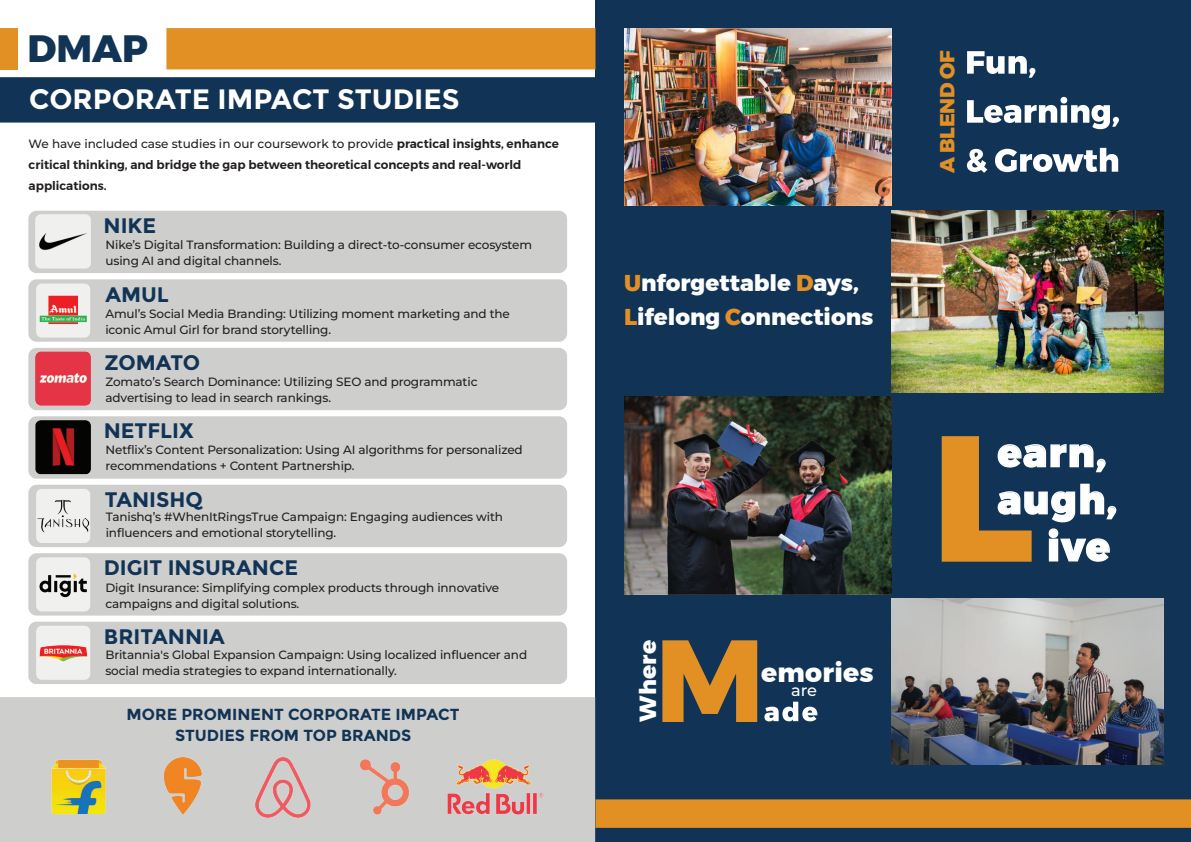
<style>
.page{position:relative;width:1191px;height:842px;background:#fff}
.page>*{position:absolute;margin:0;border:0;box-sizing:border-box;transform-origin:0 0}
.t1{font:800 39.5px/47.1px "Montserrat";letter-spacing:.04em;color:#fff;text-align:right}
.t2{font:800 38px "Montserrat";color:#113456}
.t3{font:700 28px "Montserrat";color:#fff}
.t4{font:800 26.4px "Montserrat";letter-spacing:.01em;color:#fff}
.t5{font:800 23.3px "Montserrat";letter-spacing:.01em;color:#fff}
.t6{font:800 22.9px/34.3px "Montserrat";color:#fff}
.t7{font:700 21px "Montserrat";color:#113456}
.t8{font:800 20.3px "Montserrat";letter-spacing:-.015em;color:#e28f24}
.t9{font:500 16.1px "Montserrat";color:#fff}
.t10{font:700 16px/21px "Montserrat";color:#113456;text-align:center}
.t11{font:500 12px/16px "Montserrat";letter-spacing:-.01em;color:#231f20}
.t12{font:600 12px/21px "Montserrat";color:#231f20}
.s1{font-weight:500}
.s2{color:#e28f24}
</style>
<div class="page">
<div style="left:595px;top:0;width:596px;height:842px;background:#113456"></div>
<div style="left:0;top:28px;width:17px;height:42px;background:#e28f24"></div>
<div style="left:166px;top:28px;width:429px;height:41px;background:#e28f24"></div>
<div style="left:595px;top:799px;width:596px;height:29px;background:#e28f24"></div>
<div style="left:0;top:77px;width:595px;height:46px;background:#113456"></div>
<div style="left:0;top:697px;width:595px;height:145px;background:#cececd"></div>
<div style="left:28px;top:211px;width:539px;height:62px;background:#cececd;border-radius:8px"></div>
<div style="left:28px;top:279px;width:539px;height:63px;background:#cececd;border-radius:8px"></div>
<div style="left:28px;top:348px;width:539px;height:62px;background:#cececd;border-radius:8px"></div>
<div style="left:28px;top:416px;width:539px;height:63px;background:#cececd;border-radius:8px"></div>
<div style="left:28px;top:485px;width:539px;height:62px;background:#cececd;border-radius:8px"></div>
<div style="left:28px;top:553px;width:539px;height:63px;background:#cececd;border-radius:8px"></div>
<div style="left:28px;top:622px;width:539px;height:62px;background:#cececd;border-radius:8px"></div>
<img style="left:51px;top:757px;width:493px;height:61px">
<div style="left:36px;top:626px;width:54px;height:54px;background:#f0f0ef;border-radius:6px"></div>
<img style="left:36px;top:215px;width:54px;height:446px">
<svg style="left:941px;top:436px;width:176px;height:126px"></svg>
<svg style="left:967px;top:51px;width:68px;height:27px"></svg>
<svg style="left:967px;top:97px;width:152px;height:32px"></svg>
<svg style="left:967px;top:149px;width:20px;height:24px"></svg>
<svg style="left:995px;top:148px;width:123px;height:24px"></svg>
<svg style="left:764px;top:702px;width:53px;height:19px"></svg>
<svg style="left:662px;top:640px;width:95px;height:82px"></svg>
<img style="left:891px;top:211px;width:272px;height:181px">
<img style="left:625px;top:28px;width:266px;height:178px">
<img style="left:891px;top:599px;width:272px;height:165px">
<img style="left:625px;top:396px;width:266px;height:198px">
<h2 class="t2" style="left:28px;top:18px;width:122px">DMAP</h2>
<h3 class="t3" style="left:29px;top:83px;width:432px">CORPORATE IMPACT STUDIES</h3>
<p class="t12" style="left:29px;top:133px;width:532px"><span class="s1">We have included case studies in our coursework to provide</span> practical insights, enhance critical thinking, and bridge the gap between theoretical concepts and real-world applications.</p>
<h3 class="t7" style="left:104px;top:213px;width:54px">NIKE</h3>
<p class="t11" style="left:105px;top:236px;width:428px">Nike’s Digital Transformation: Building a direct-to-consumer ecosystem using AI and digital channels.</p>
<h3 class="t7" style="left:105px;top:282px;width:65px">AMUL</h3>
<p class="t11" style="left:105px;top:305px;width:406px">Amul’s Social Media Branding: Utilizing moment marketing and the iconic Amul Girl for brand storytelling.</p>
<h3 class="t7" style="left:104px;top:350px;width:97px">ZOMATO</h3>
<p class="t11" style="left:105px;top:373px;width:373px">Zomato’s Search Dominance: Utilizing SEO and programmatic advertising to lead in search rankings.</p>
<h3 class="t7" style="left:104px;top:418px;width:91px">NETFLIX</h3>
<p class="t11" style="left:105px;top:441px;width:419px">Netflix’s Content Personalization: Using AI algorithms for personalized recommendations + Content Partnership.</p>
<h3 class="t7" style="left:105px;top:487px;width:100px">TANISHQ</h3>
<p class="t11" style="left:106px;top:509px;width:399px">Tanishq’s #WhenItRingsTrue Campaign: Engaging audiences with influencers and emotional storytelling.</p>
<h3 class="t7" style="left:104px;top:555px;width:196px">DIGIT INSURANCE</h3>
<p class="t11" style="left:105px;top:579px;width:395px">Digit Insurance: Simplifying complex products through innovative campaigns and digital solutions.</p>
<h3 class="t7" style="left:104px;top:624px;width:122px">BRITANNIA</h3>
<p class="t11" style="left:105px;top:646px;width:423px">Britannia's Global Expansion Campaign: Using localized influencer and social media strategies to expand internationally.</p>
<h3 class="t10" style="left:127px;top:703px;width:335px">MORE PROMINENT CORPORATE IMPACT<br>STUDIES FROM TOP BRANDS</h3>
<h3 class="t6" style="left:624px;top:265px;width:251px"><span class="s2">U</span>nforgettable <span class="s2">D</span>ays,<br><span class="s2">L</span>ifelong <span class="s2">C</span>onnections</h3>
<h3 class="t5" style="left:629px;top:722px;width:84px;rotate:-90deg">Where</h3>
<h3 class="t4" style="left:761px;top:651px;width:114px">emories</h3>
<h3 class="t9" style="left:791px;top:679px;width:27px">are</h3>
<h3 class="t8" style="left:931px;top:173px;width:124px;rotate:-90deg">A BLEND OF</h3>
<h1 class="t1" style="left:997px;top:429px;width:121px">earn, augh, ive</h1>
</div>
